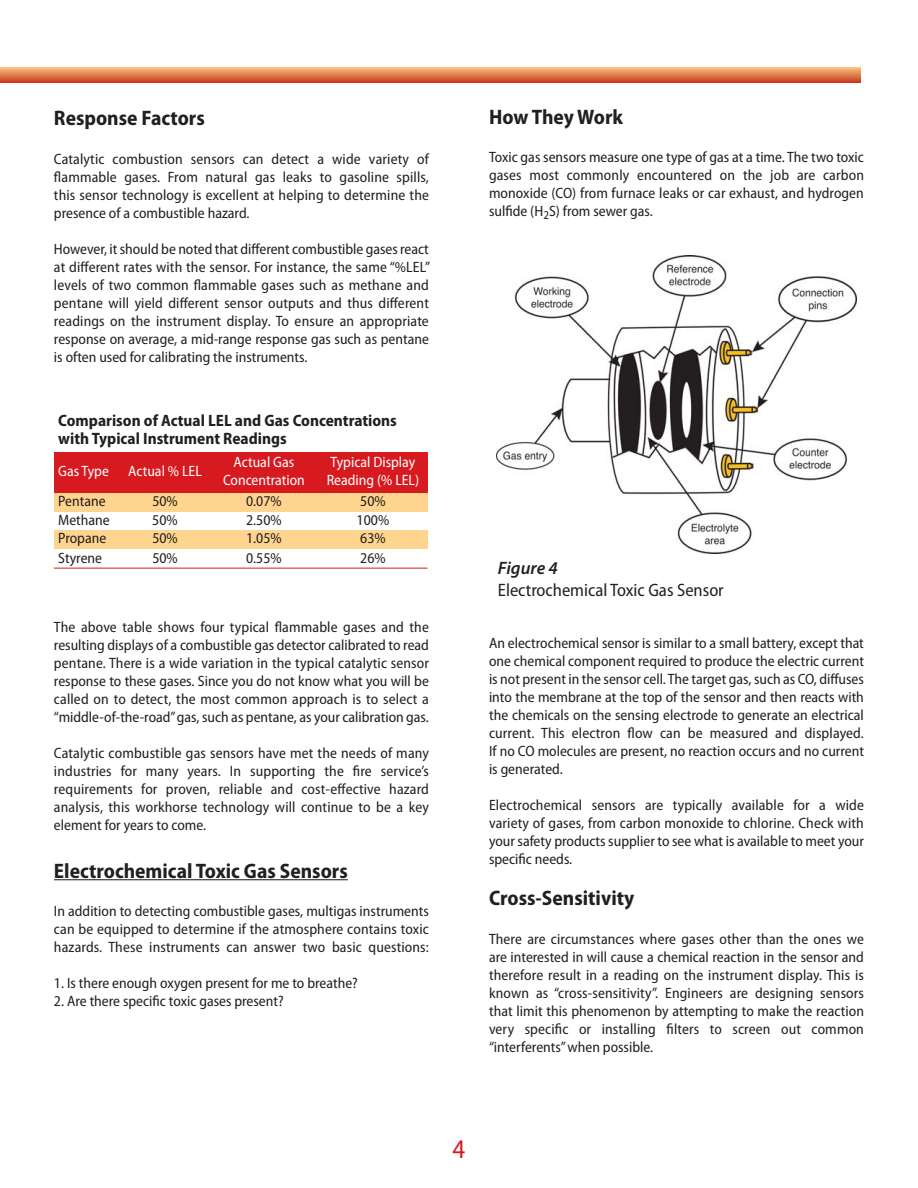
<style>
.page{position:relative;width:918px;height:1188px;background:#fff}
.page>*{position:absolute;margin:0;border:0;box-sizing:border-box;transform-origin:0 0}
.t1{font:semi-condensed 27px "Myriad Pro";color:#d71920}
.t2{font:700 semi-condensed 21px "Myriad Pro";color:#231f20}
.t3{font:semi-condensed 18px "Myriad Pro";color:#231f20}
.t4{font:italic 600 18px "Myriad Pro";color:#231f20}
.t5{font:700 semi-condensed 16.5px/18px "Myriad Pro";color:#231f20}
.t6{font:semi-condensed 15px/18px "Myriad Pro";color:#231f20;text-align:justify}
.t7{font:semi-condensed 15px/18px "Myriad Pro";color:#fff;text-align:center}
</style>
<div class="page">
<hr style="left:54px;top:879px;width:294px;height:1px;background:#231f20">
<div style="left:54px;top:452px;width:67px;height:41px;background:#d71920"></div>
<div style="left:121px;top:452px;width:88px;height:41px;background:#d71920"></div>
<div style="left:209px;top:452px;width:109px;height:41px;background:#d71920"></div>
<div style="left:318px;top:452px;width:110px;height:41px;background:#d71920"></div>
<div style="left:54px;top:493px;width:67px;height:19px;background:#ffd48e"></div>
<div style="left:121px;top:493px;width:88px;height:19px;background:#ffd48e"></div>
<div style="left:209px;top:493px;width:109px;height:19px;background:#ffd48e"></div>
<div style="left:318px;top:493px;width:110px;height:19px;background:#ffd48e"></div>
<div style="left:54px;top:530px;width:67px;height:19px;background:#ffd48e"></div>
<div style="left:121px;top:530px;width:88px;height:19px;background:#ffd48e"></div>
<div style="left:209px;top:530px;width:109px;height:19px;background:#ffd48e"></div>
<div style="left:318px;top:530px;width:110px;height:19px;background:#ffd48e"></div>
<hr style="left:54px;top:568px;width:373px;height:1px;background:#d71920">
<img style="left:496px;top:256px;width:360px;height:297px">
<svg style="left:0;top:68px;width:860px;height:14px;background:#df7d4c"></svg>
<h2 class="t2" style="left:54px;top:110px;width:152px">Response Factors</h2>
<p class="t6" style="left:54px;top:151px;width:377px">Catalytic combustion sensors can detect a wide variety of flammable gases. From natural gas leaks to gasoline spills, this sensor technology is excellent at helping to determine the presence of a combustible hazard.</p>
<p class="t6" style="left:54px;top:241px;width:378px">However, it should be noted that different combustible gases react at different rates with the sensor. For instance, the same “%LEL” levels of two common flammable gases such as methane and pentane will yield different sensor outputs and thus different readings on the instrument display. To ensure an appropriate response on average, a mid-range response gas such as pentane is often used for calibrating the instruments.</p>
<p class="t5" style="left:58px;top:412px;width:340px">Comparison of Actual LEL and Gas Concentrations with Typical Instrument Readings</p>
<p class="t7" style="left:58px;top:463px;width:52px">Gas Type</p>
<p class="t7" style="left:128px;top:463px;width:75px">Actual % LEL</p>
<p class="t7" style="left:223px;top:454px;width:83px">Actual Gas<br>Concentration</p>
<p class="t7" style="left:327px;top:454px;width:94px;text-align:left">Typical Display<br>Reading (% LEL)</p>
<p class="t6" style="left:58px;top:493px;width:49px">Pentane</p>
<p class="t6" style="left:152px;top:493px;width:27px">50%</p>
<p class="t6" style="left:246px;top:493px;width:37px">0.07%</p>
<p class="t6" style="left:360px;top:493px;width:27px">50%</p>
<p class="t6" style="left:58px;top:512px;width:53px">Methane</p>
<p class="t6" style="left:152px;top:512px;width:27px">50%</p>
<p class="t6" style="left:246px;top:512px;width:37px">2.50%</p>
<p class="t6" style="left:357px;top:512px;width:34px">100%</p>
<p class="t6" style="left:58px;top:531px;width:50px">Propane</p>
<p class="t6" style="left:152px;top:531px;width:27px">50%</p>
<p class="t6" style="left:246px;top:531px;width:37px">1.05%</p>
<p class="t6" style="left:360px;top:531px;width:27px">63%</p>
<p class="t6" style="left:58px;top:550px;width:45px">Styrene</p>
<p class="t6" style="left:152px;top:550px;width:27px">50%</p>
<p class="t6" style="left:246px;top:550px;width:37px">0.55%</p>
<p class="t6" style="left:360px;top:550px;width:27px">26%</p>
<p class="t6" style="left:54px;top:619px;width:377px">The above table shows four typical flammable gases and the resulting displays of a combustible gas detector calibrated to read pentane. There is a wide variation in the typical catalytic sensor response to these gases. Since you do not know what you will be called on to detect, the most common approach is to select a “middle-of-the-road” gas, such as pentane, as your calibration gas.</p>
<p class="t6" style="left:54px;top:745px;width:376px">Catalytic combustible gas sensors have met the needs of many industries for many years. In supporting the fire service’s requirements for proven, reliable and cost-effective hazard analysis, this workhorse technology will continue to be a key element for years to come.</p>
<h2 class="t2" style="left:54px;top:863px;width:295px">Electrochemical Toxic Gas Sensors</h2>
<p class="t6" style="left:54px;top:904px;width:377px">In addition to detecting combustible gases, multigas instruments can be equipped to determine if the atmosphere contains toxic hazards. These instruments can answer two basic questions:</p>
<p class="t6" style="left:54px;top:976px;width:305px">1. Is there enough oxygen present for me to breathe?</p>
<p class="t6" style="left:54px;top:994px;width:231px">2. Are there specific toxic gases present?</p>
<h2 class="t2" style="left:489px;top:109px;width:136px">How They Work</h2>
<p class="t6" style="left:489px;top:150px;width:376px">Toxic gas sensors measure one type of gas at a time. The two toxic gases most commonly encountered on the job are carbon monoxide (CO) from furnace leaks or car exhaust, and hydrogen sulfide (H<sub>2</sub>S) from sewer gas.</p>
<p class="t4" style="left:498px;top:557px;width:62px">Figure 4</p>
<p class="t3" style="left:498px;top:583px;width:227px">Electrochemical Toxic Gas Sensor</p>
<p class="t6" style="left:489px;top:636px;width:377px">An electrochemical sensor is similar to a small battery, except that one chemical component required to produce the electric current is not present in the sensor cell. The target gas, such as CO, diffuses into the membrane at the top of the sensor and then reacts with the chemicals on the sensing electrode to generate an electrical current. This electron flow can be measured and displayed.<br>If no CO molecules are present, no reaction occurs and no current is generated.</p>
<p class="t6" style="left:489px;top:798px;width:376px">Electrochemical sensors are typically available for a wide variety of gases, from carbon monoxide to chlorine. Check with your safety products supplier to see what is available to meet your specific needs.</p>
<h2 class="t2" style="left:489px;top:890px;width:147px">Cross-Sensitivity</h2>
<p class="t6" style="left:489px;top:931px;width:377px">There are circumstances where gases other than the ones we are interested in will cause a chemical reaction in the sensor and therefore result in a reading on the instrument display. This is known as “cross-sensitivity”. Engineers are designing sensors that limit this phenomenon by attempting to make the reaction very specific or installing filters to screen out common “interferents” when possible.</p>
<h1 class="t1" style="left:453px;top:1139px;width:14px">4</h1>
</div>
